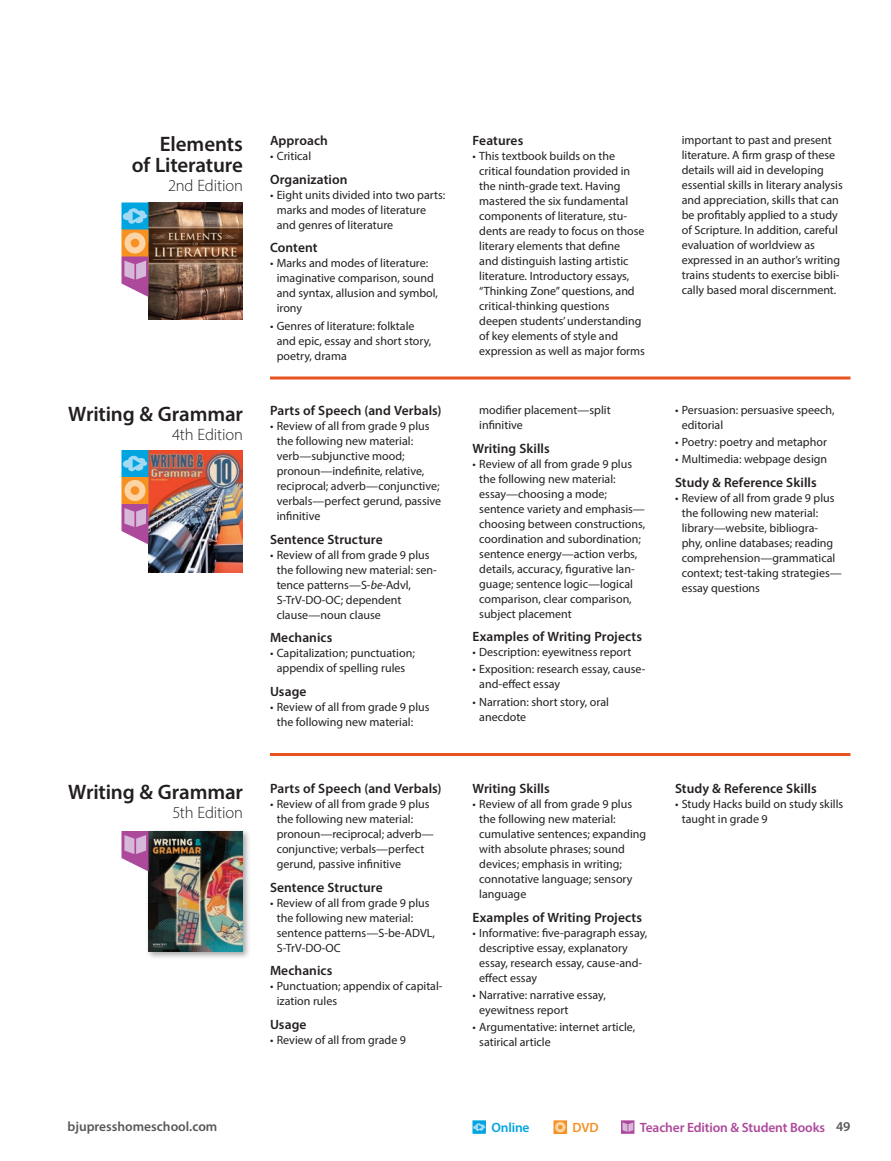
<style>
.page{position:relative;width:891px;height:1161px;background:#fff}
.page>*{position:absolute;margin:0;border:0;box-sizing:border-box;transform-origin:0 0}
.Subject_Title{font:600 21px/21px "Myriad Pro";letter-spacing:-.01em;color:#231f20;text-align:right}
.Subject_Title-2{font:300 16.5px "Myriad Pro";letter-spacing:-.01em;color:#231f20}
.Subhead{font:600 13.5px "Myriad Pro";letter-spacing:.005em;color:#231f20}
.t1{font:600 13.5px "Myriad Pro";letter-spacing:-.01em;color:#ad499b}
.t2{font:600 13.5px "Myriad Pro";color:#57585a}
.t3{font:600 13.5px "Myriad Pro";letter-spacing:-.01em;color:#00a5e0}
.t4{font:600 13.5px "Myriad Pro";color:#f69122}
.t5{font:12px/15px "Myriad Pro";color:#231f20}
.s1{font-style:italic}
.s2{color:#57585a}
</style>
<div class="page">
<div style="left:472px;top:1120px;width:14px;height:14px;background:#00a5e0"></div>
<svg style="left:473px;top:1123px;width:12px;height:8px"></svg>
<svg style="left:554px;top:1120px;width:13px;height:14px"></svg>
<svg style="left:555px;top:1122px;width:11px;height:10px"></svg>
<div style="left:621px;top:1120px;width:13px;height:14px;background:#ad499b"></div>
<svg style="left:622px;top:1122px;width:11px;height:10px"></svg>
<img style="left:148px;top:450px;width:95px;height:123px">
<svg style="left:270px;top:376px;width:580px;height:4px;background:#ed7d57"></svg>
<hr style="left:270px;top:753px;width:580px;height:3px;background:#e85220">
<svg style="left:122px;top:450px;width:26px;height:94px;background:#a99eab"></svg>
<img style="left:148px;top:202px;width:95px;height:118px">
<svg style="left:122px;top:202px;width:26px;height:95px;background:#aa9fac"></svg>
<div style="left:145px;top:828px;width:106px;height:132px;background:#231f20;opacity:.4"></div>
<img style="left:149px;top:831px;width:94px;height:121px">
<svg style="left:122px;top:831px;width:26px;height:41px"></svg>
<p class="Subject_Title" style="left:132px;top:133px;width:113px">Elements<br>of Literature</p>
<p class="Subject_Title-2" style="left:168px;top:176px;width:76px">2nd Edition</p>
<p class="Subhead" style="left:270px;top:132px;width:60px">Approach</p>
<p class="t5" style="left:270px;top:148px;width:43px">• Critical</p>
<p class="Subhead" style="left:270px;top:171px;width:79px">Organization</p>
<p class="t5" style="left:277px;top:187px;width:170px;text-indent:-7px">• Eight units divided into two parts: marks and modes of literature and genres of literature</p>
<p class="Subhead" style="left:270px;top:239px;width:49px">Content</p>
<p class="t5" style="left:277px;top:256px;width:163px;text-indent:-7px">• Marks and modes of literature: imaginative comparison, sound and syntax, allusion and symbol, irony</p>
<p class="t5" style="left:277px;top:318px;width:156px;text-indent:-7px">• Genres of literature: folktale and epic, essay and short story, poetry, drama</p>
<p class="Subhead" style="left:472px;top:132px;width:52px">Features</p>
<p class="t5" style="left:479px;top:148px;width:167px;text-indent:-7px">• This textbook builds on the critical foundation provided in the ninth-grade text. Having mastered the six fundamental components of literature, stu&shy;dents are ready to focus on those literary elements that define<br>and distinguish lasting artistic literature. Introductory essays, “Thinking Zone” questions, and critical-thinking questions deepen students’ understanding of key elements of style and expression as well as major forms</p>
<p class="t5" style="left:682px;top:132px;width:163px">important to past and present literature. A firm grasp of these details will aid in developing essential skills in literary analysis and appreciation, skills that can be profitably applied to a study of Scripture. In addition, careful evaluation of worldview as expressed in an author’s writing trains students to exercise bibli&shy;cally based moral discernment.</p>
<p class="Subject_Title" style="left:68px;top:403px;width:176px">Writing &amp; Grammar</p>
<p class="Subject_Title-2" style="left:172px;top:425px;width:72px">4th Edition</p>
<p class="Subhead" style="left:270px;top:402px;width:173px">Parts of Speech (and Verbals)</p>
<p class="t5" style="left:277px;top:418px;width:166px;text-indent:-7px">• Review of all from grade 9 plus the following new material: verb—subjunctive mood; pronoun—indefinite, relative, reciprocal; adverb—conjunctive; verbals—perfect gerund, passive infinitive</p>
<p class="Subhead" style="left:270px;top:531px;width:114px">Sentence Structure</p>
<p class="t5" style="left:277px;top:547px;width:162px;text-indent:-7px">• Review of all from grade 9 plus the following new material: sen&shy;tence patterns—S-<span class="s1">be</span>-Advl,<br>S-TrV-DO-OC; dependent clause—noun clause</p>
<p class="Subhead" style="left:270px;top:629px;width:64px">Mechanics</p>
<p class="t5" style="left:270px;top:646px;width:146px;text-align:center">• Capitalization; punctuation; appendix of spelling rules</p>
<p class="Subhead" style="left:270px;top:683px;width:38px">Usage</p>
<p class="t5" style="left:277px;top:699px;width:154px;text-indent:-7px">• Review of all from grade 9 plus the following new material:</p>
<p class="t5" style="left:479px;top:402px;width:133px">modifier placement—split infinitive</p>
<p class="Subhead" style="left:472px;top:440px;width:79px">Writing Skills</p>
<p class="t5" style="left:479px;top:456px;width:168px;text-indent:-7px">• Review of all from grade 9 plus the following new material: essay—choosing a mode; sentence variety and emphasis— choosing between constructions, coordination and subordination; sentence energy—action verbs, details, accuracy, figurative lan&shy;guage; sentence logic—logical comparison, clear comparison, subject placement</p>
<p class="Subhead" style="left:472px;top:628px;width:171px">Examples of Writing Projects</p>
<p class="t5" style="left:472px;top:645px;width:160px">• Description: eyewitness report</p>
<p class="t5" style="left:479px;top:662px;width:168px;text-indent:-7px">• Exposition: research essay, cause&shy;and-effect essay</p>
<p class="t5" style="left:479px;top:694px;width:131px;text-indent:-7px">• Narration: short story, oral anecdote</p>
<p class="t5" style="left:682px;top:402px;width:154px;text-indent:-7px">• Persuasion: persuasive speech, editorial</p>
<p class="t5" style="left:675px;top:434px;width:153px">• Poetry: poetry and metaphor</p>
<p class="t5" style="left:675px;top:452px;width:154px">• Multimedia: webpage design</p>
<p class="Subhead" style="left:675px;top:474px;width:143px">Study &amp; Reference Skills</p>
<p class="t5" style="left:682px;top:490px;width:162px;text-indent:-7px">• Review of all from grade 9 plus the following new material: library—website, bibliogra&shy;phy, online databases; reading comprehension—grammatical context; test-taking strategies— essay questions</p>
<p class="Subject_Title" style="left:68px;top:781px;width:176px">Writing &amp; Grammar</p>
<p class="Subject_Title-2" style="left:172px;top:803px;width:72px">5th Edition</p>
<p class="Subhead" style="left:270px;top:780px;width:173px">Parts of Speech (and Verbals)</p>
<p class="t5" style="left:277px;top:796px;width:159px;text-indent:-7px">• Review of all from grade 9 plus the following new material: pronoun—reciprocal; adverb— conjunctive; verbals—perfect gerund, passive infinitive</p>
<p class="Subhead" style="left:270px;top:879px;width:114px">Sentence Structure</p>
<p class="t5" style="left:277px;top:895px;width:160px;text-indent:-7px">• Review of all from grade 9 plus the following new material: sentence patterns—S-be-ADVL,<br>S-TrV-DO-OC</p>
<p class="Subhead" style="left:270px;top:962px;width:64px">Mechanics</p>
<p class="t5" style="left:277px;top:979px;width:167px;text-indent:-7px">• Punctuation; appendix of capital&shy;ization rules</p>
<p class="Subhead" style="left:270px;top:1016px;width:38px">Usage</p>
<p class="t5" style="left:270px;top:1032px;width:138px">• Review of all from grade 9</p>
<p class="Subhead" style="left:472px;top:780px;width:79px">Writing Skills</p>
<p class="t5" style="left:479px;top:796px;width:168px;text-indent:-7px">• Review of all from grade 9 plus the following new material: cumulative sentences; expanding with absolute phrases; sound devices; emphasis in writing; connotative language; sensory language</p>
<p class="Subhead" style="left:472px;top:909px;width:171px">Examples of Writing Projects</p>
<p class="t5" style="left:479px;top:925px;width:170px;text-indent:-7px">• Informative: five-paragraph essay, descriptive essay, explanatory essay, research essay, cause-and&shy;effect essay</p>
<p class="t5" style="left:479px;top:987px;width:128px;text-indent:-7px">• Narrative: narrative essay, eyewitness report</p>
<p class="t5" style="left:479px;top:1019px;width:158px;text-indent:-7px">• Argumentative: internet article, satirical article</p>
<p class="Subhead" style="left:675px;top:780px;width:143px">Study &amp; Reference Skills</p>
<p class="t5" style="left:682px;top:796px;width:163px;text-indent:-7px">• Study Hacks build on study skills taught in grade 9</p>
<p class="t2" style="left:68px;top:1118px;width:151px">bjupresshomeschool.com</p>
<p class="t3" style="left:491px;top:1119px;width:40px">Online</p>
<p class="t4" style="left:572px;top:1119px;width:28px">DVD</p>
<p class="t1" style="left:640px;top:1119px;width:212px">Teacher Edition &amp; Student Books <span class="s2">49</span></p>
</div>
